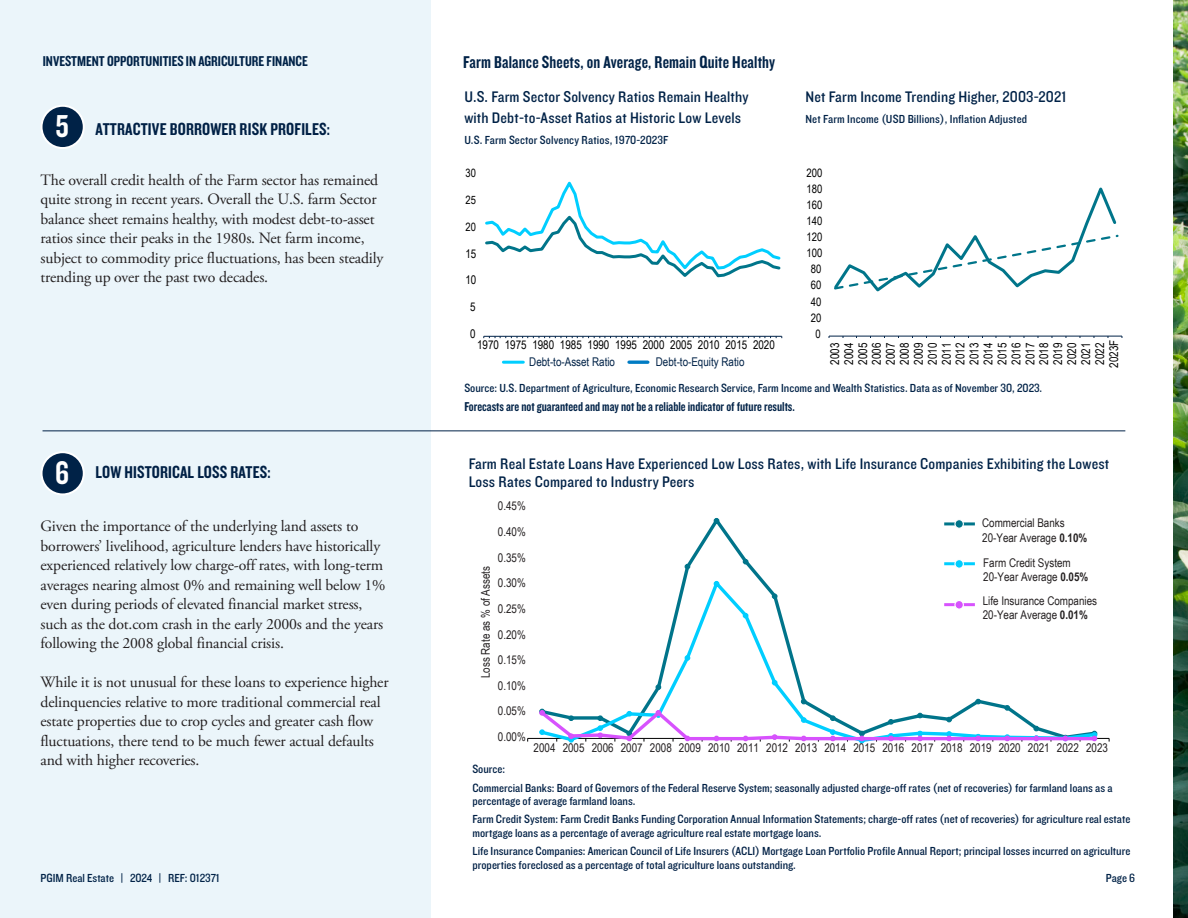
<style>
.page{position:relative;width:1188px;height:918px;background:#fff}
.page>*{position:absolute;margin:0;border:0;box-sizing:border-box;transform-origin:0 0}
.t1{font:33.45px "Knockout 49";color:#fff}
.t2{font:18px "Knockout 49";letter-spacing:.01em;color:#002045}
.t3{font:18px "Knockout 49";letter-spacing:.01em;color:#002247}
.P_Body_copy{font:15.75px/19.5px "Adobe Garamond Pro";letter-spacing:-.01em;color:#231f20}
.t4{font:15.75px/21px "Knockout 30";letter-spacing:.01em;color:#002247}
.t5{font:15px "Knockout 49";color:#002247}
.t6{font:13.5px "Knockout 49";color:#002247}
.t7{font:12px/13.5px "Knockout 30";color:#002045}
.t8{font:12px/14.4px "Arial Narrow";color:#231f20}
.t9{font:12px "Knockout 30";color:#002247}
.t10{font:12px/14px "Arial Narrow";color:#000}
.t11{font:12px "Arial Narrow";color:#002247}
.t12{font:11.7px "Arial Narrow";color:#000}
.t13{font:11.55px "Arial Narrow";color:#000}
.s1{color:#002247}
.s2{font-weight:700}
</style>
<div class="page">
<div style="left:0;top:0;width:431px;height:918px;background:#ebf5fa"></div>
<img style="left:1174px;top:0;width:13px;height:918px">
<div style="left:42px;top:106px;width:42px;height:42px;background:#002247;border-radius:50%"></div>
<div style="left:41px;top:105px;width:44px;height:44px;border:2px solid #fff;border-radius:50%"></div>
<div style="left:42px;top:452px;width:42px;height:42px;background:#002247;border-radius:50%"></div>
<div style="left:41px;top:451px;width:44px;height:44px;border:2px solid #fff;border-radius:50%"></div>
<hr style="left:43px;top:431px;width:1082px;height:1px;background:#002247">
<hr style="left:528px;top:738px;width:581px;height:1px;background:#000">
<svg style="left:683px;top:517px;width:292px;height:60px"></svg>
<svg style="left:685px;top:564px;width:5px;height:5px"></svg>
<svg style="left:714px;top:518px;width:5px;height:6px"></svg>
<svg style="left:743px;top:559px;width:5px;height:5px"></svg>
<svg style="left:649px;top:577px;width:330px;height:122px"></svg>
<svg style="left:685px;top:655px;width:5px;height:6px"></svg>
<svg style="left:714px;top:581px;width:5px;height:6px"></svg>
<svg style="left:743px;top:613px;width:5px;height:5px"></svg>
<svg style="left:772px;top:680px;width:6px;height:6px"></svg>
<svg style="left:537px;top:699px;width:561px;height:45px"></svg>
<svg style="left:484px;top:336px;width:299px;height:2px"></svg>
<svg style="left:485px;top:181px;width:296px;height:97px"></svg>
<hr style="left:503px;top:361px;width:20px;height:3px;background:#00ceff">
<hr style="left:629px;top:361px;width:19px;height:3px;background:#007bc3">
<hr style="left:829px;top:336px;width:293px;height:1px;background:#002247">
<svg style="left:834px;top:187px;width:285px;height:105px"></svg>
<p class="t5" style="left:43px;top:52px;width:267px">INVESTMENT OPPORTUNITIES IN AGRICULTURE FINANCE</p>
<p class="t1" style="left:55px;top:105px;width:15px">5</p>
<p class="t2" style="left:96px;top:117px;width:236px">ATTRACTIVE BORROWER RISK PROFILES:</p>
<p class="P_Body_copy" style="left:40px;top:171px;width:344px">The overall credit health of the Farm sector has remained quite strong in recent years. Overall the U.S. farm Sector balance sheet remains healthy, with modest debt-to-asset ratios since their peaks in the 1980s. Net farm income, subject to commodity price fluctuations, has been steadily trending up over the past two decades.</p>
<p class="t1" style="left:55px;top:451px;width:15px">6</p>
<p class="t2" style="left:96px;top:460px;width:177px">LOW HISTORICAL LOSS RATES:</p>
<p class="P_Body_copy" style="left:40px;top:517px;width:346px">Given the importance of the underlying land assets to borrowers’ livelihood, agriculture lenders have historically experienced relatively low charge-off rates, with long-term averages nearing almost 0% and remaining well below 1% even during periods of elevated financial market stress, such as the dot.com crash in the early 2000s and the years following the 2008 global financial crisis.</p>
<p class="P_Body_copy" style="left:40px;top:673px;width:350px">While it is not unusual for these loans to experience higher delinquencies relative to more traditional commercial real estate properties due to crop cycles and greater cash flow fluctuations, there tend to be much fewer actual defaults and with higher recoveries.</p>
<p class="t3" style="left:463px;top:51px;width:313px">Farm Balance Sheets, on Average, Remain Quite Healthy</p>
<p class="t4" style="left:464px;top:86px;width:286px">U.S. Farm Sector Solvency Ratios Remain Healthy with Debt-to-Asset Ratios at Historic Low Levels</p>
<p class="t9" style="left:464px;top:132px;width:206px">U.S. Farm Sector Solvency Ratios, 1970-2023F</p>
<p class="t4" style="left:806px;top:86px;width:263px">Net Farm Income Trending Higher, 2003-2021</p>
<p class="t9" style="left:806px;top:111px;width:223px">Net Farm Income (USD Billions), Inflation Adjusted</p>
<p class="t13" style="left:466px;top:164px;width:12px">30</p>
<p class="t12" style="left:806px;top:164px;width:17px">200</p>
<p class="t12" style="left:806px;top:181px;width:17px">180</p>
<p class="t13" style="left:466px;top:191px;width:12px">25</p>
<p class="t12" style="left:806px;top:197px;width:17px">160</p>
<p class="t13" style="left:466px;top:218px;width:12px">20</p>
<p class="t12" style="left:806px;top:213px;width:17px">140</p>
<p class="t12" style="left:806px;top:228px;width:17px">120</p>
<p class="t10" style="left:466px;top:246px;width:12px">15</p>
<p class="t12" style="left:806px;top:245px;width:17px">100</p>
<p class="t12" style="left:811px;top:261px;width:12px">80</p>
<p class="t10" style="left:466px;top:273px;width:12px">10</p>
<p class="t12" style="left:811px;top:277px;width:12px">60</p>
<p class="t10" style="left:470px;top:300px;width:7px">5</p>
<p class="t12" style="left:811px;top:293px;width:12px">40</p>
<p class="t12" style="left:811px;top:309px;width:12px">20</p>
<p class="t10" style="left:470px;top:327px;width:7px">0</p>
<p class="t10" style="left:529px;top:336px;width:247px;line-height:16.6px;text-indent:-52px">1970 1975 1980 1985 1990 1995 2000 2005 2010 2015 2020<br><span class="s1">Debt-to-Asset Ratio</span></p>
<p class="t11" style="left:656px;top:353px;width:90px">Debt-to-Equity Ratio</p>
<p class="t12" style="left:816px;top:325px;width:7px">0</p>
<p class="t10" style="left:827px;top:368px;width:30px;rotate:-90deg">2003<br>2004<br>2005<br>2006<br>2007<br>2008<br>2009<br>2010<br>2011<br>2012<br>2013<br>2014<br>2015<br>2016<br>2017<br>2018<br>2019<br>2020<br>2021<br>2022<br>2023F</p>
<p class="t9" style="left:464px;top:380px;width:579px">Source: U.S. Department of Agriculture, Economic Research Service, Farm Income and Wealth Statistics. Data as of November 30, 2023.</p>
<p class="t6" style="left:464px;top:398px;width:332px">Forecasts are not guaranteed and may not be a reliable indicator of future results.</p>
<p class="t4" style="left:469px;top:454px;width:642px;line-height:18px">Farm Real Estate Loans Have Experienced Low Loss Rates, with Life Insurance Companies Exhibiting the Lowest<br>Loss Rates Compared to Industry Peers</p>
<p class="t8" style="left:478px;top:678px;width:114px;rotate:-90deg">Loss Rate as % of Assets</p>
<p class="t8" style="left:498px;top:498px;width:29px">0.45%</p>
<p class="t8" style="left:498px;top:524px;width:29px">0.40%</p>
<p class="t8" style="left:498px;top:550px;width:29px">0.35%</p>
<p class="t8" style="left:498px;top:575px;width:29px">0.30%</p>
<p class="t8" style="left:498px;top:601px;width:29px">0.25%</p>
<p class="t8" style="left:498px;top:627px;width:29px">0.20%</p>
<p class="t8" style="left:498px;top:652px;width:29px">0.15%</p>
<p class="t8" style="left:498px;top:678px;width:29px">0.10%</p>
<p class="t8" style="left:498px;top:704px;width:29px">0.05%</p>
<p class="t8" style="left:498px;top:729px;width:29px">0.00%</p>
<p class="t8" style="left:982px;top:515px;width:107px">Commercial Banks<br>20-Year Average <span class="s2">0.10%</span></p>
<p class="t8" style="left:983px;top:555px;width:107px">Farm Credit System<br>20-Year Average <span class="s2">0.05%</span></p>
<p class="t8" style="left:983px;top:593px;width:116px">Life Insurance Companies<br>20-Year Average <span class="s2">0.01%</span></p>
<p class="t8" style="left:534px;top:740px;width:576px">2004 2005 2006 2007 2008 2009 2010 2011 2012 2013 2014 2015 2016 2017 2018 2019 2020 2021 2022 2023</p>
<p class="t7" style="left:473px;top:762px;width:34px">Source:</p>
<p class="t7" style="left:473px;top:780px;width:642px">Commercial Banks: Board of Governors of the Federal Reserve System; seasonally adjusted charge-off rates (net of recoveries) for farmland loans as a percentage of average farmland loans.</p>
<p class="t7" style="left:473px;top:812px;width:659px">Farm Credit System: Farm Credit Banks Funding Corporation Annual Information Statements; charge-off rates (net of recoveries) for agriculture real estate mortgage loans as a percentage of average agriculture real estate mortgage loans.</p>
<p class="t7" style="left:473px;top:844px;width:659px">Life Insurance Companies: American Council of Life Insurers (ACLI) Mortgage Loan Portfolio Profile Annual Report; principal losses incurred on agriculture properties foreclosed as a percentage of total agriculture loans outstanding.</p>
<p class="t9" style="left:40px;top:870px;width:181px">PGIM Real Estate | 2024 | REF: 012371</p>
<p class="t9" style="left:1106px;top:870px;width:31px">Page 6</p>
</div>
